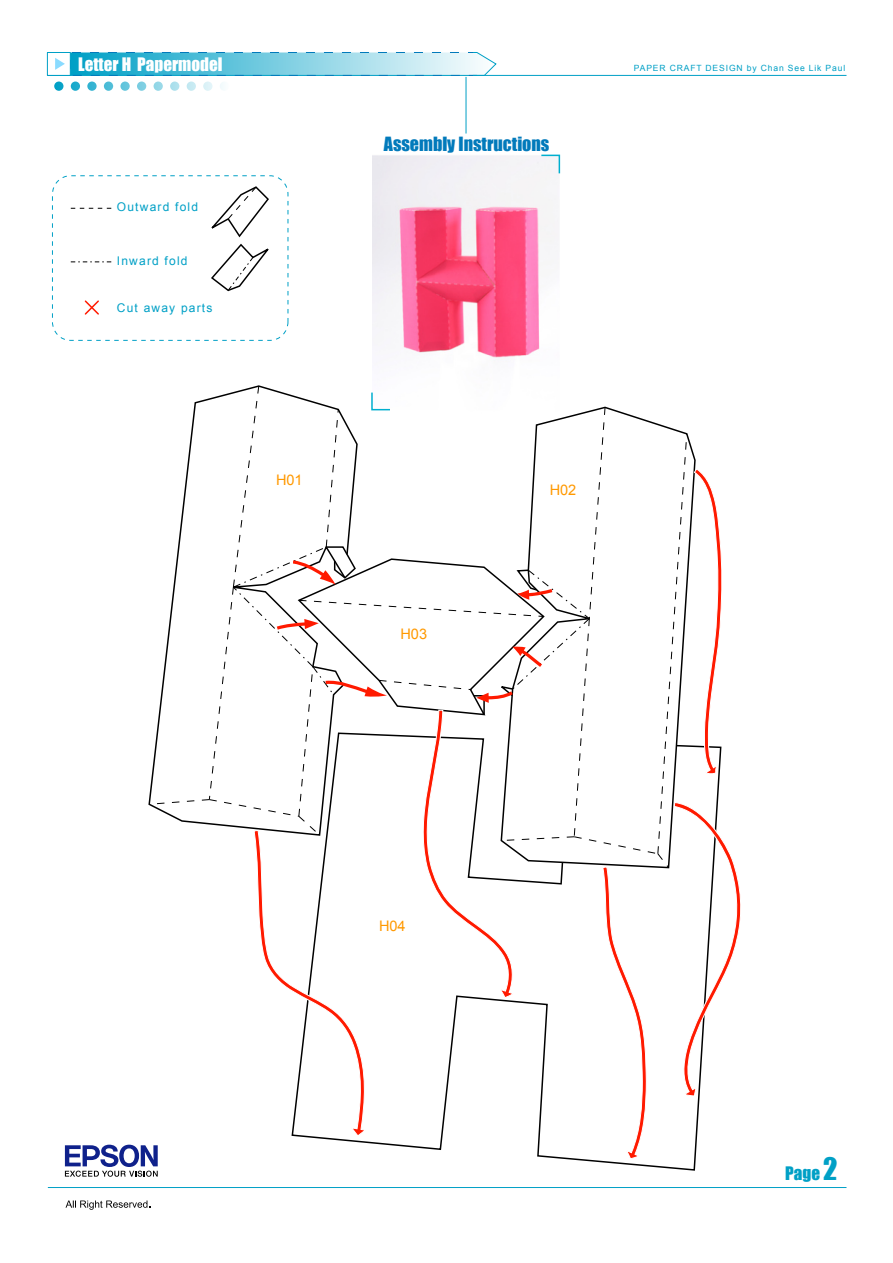
<style>
.page{position:relative;width:893px;height:1263px;background:#fff}
.page>*{position:absolute;margin:0;border:0;box-sizing:border-box;transform-origin:0 0}
.t1{font:18px "Impact";color:#027abb}
.t2{font:17.1px "Impact";color:#fff}
.t3{font:17.1px "Impact";color:#00a0c6}
.t4{font:14.55px "Arial";color:#f90}
.t5{font:12px "Arial";letter-spacing:.1em;color:#00a0c6}
.t6{font:8.55px "Arial";letter-spacing:.1em;color:#00a0c6}
.s1{font-size:28.5px}
</style>
<div class="page">
<img style="left:372px;top:155px;width:187px;height:203px">
<div style="left:52px;top:175px;width:236px;height:166px;border:1px dashed #00a0c6;border-radius:18px"></div>
<svg style="left:70px;top:208px;width:41px;height:1px"></svg>
<svg style="left:70px;top:261px;width:41px;height:1px"></svg>
<svg style="left:211px;top:186px;width:58px;height:106px"></svg>
<svg style="left:84px;top:300px;width:15px;height:15px"></svg>
<hr style="left:466px;top:77px;width:1px;height:57px;background:#00a0c6">
<svg style="left:540px;top:154px;width:21px;height:21px"></svg>
<svg style="left:65px;top:385px;width:676px;height:792px"></svg>
<hr style="left:48px;top:1187px;width:798px;height:1px;background:#00a0c6">
<hr style="left:48px;top:75px;width:798px;height:1px;background:#00a0c6">
<div style="left:47px;top:52px;width:24px;height:24px;border:1px solid #00a0c6"></div>
<svg style="left:54px;top:82px;width:169px;height:9px"></svg>
<svg style="left:55px;top:52px;width:442px;height:24px;background:#7acbe0"></svg>
<svg style="left:66px;top:1200px;width:84px;height:10px"></svg>
<h2 class="t2" style="left:78px;top:54px;width:146px">Letter H Papermodel</h2>
<p class="t6" style="left:634px;top:63px;width:213px">PAPER CRAFT DESIGN by Chan See Lik Paul</p>
<p class="t5" style="left:117px;top:200px;width:83px">Outward fold</p>
<p class="t5" style="left:117px;top:254px;width:72px">Inward fold</p>
<p class="t5" style="left:117px;top:301px;width:97px">Cut away parts</p>
<p class="t4" style="left:276px;top:472px;width:28px">H01</p>
<h1 class="t1" style="left:384px;top:132px;width:167px">Assembly Instructions</h1>
<p class="t4" style="left:400px;top:626px;width:28px">H03</p>
<p class="t4" style="left:550px;top:482px;width:28px">H02</p>
<p class="t4" style="left:379px;top:917px;width:28px">H04</p>
<h2 class="t3" style="left:785px;top:1163px;width:54px">Page <span class="s1">2</span></h2>
</div>
